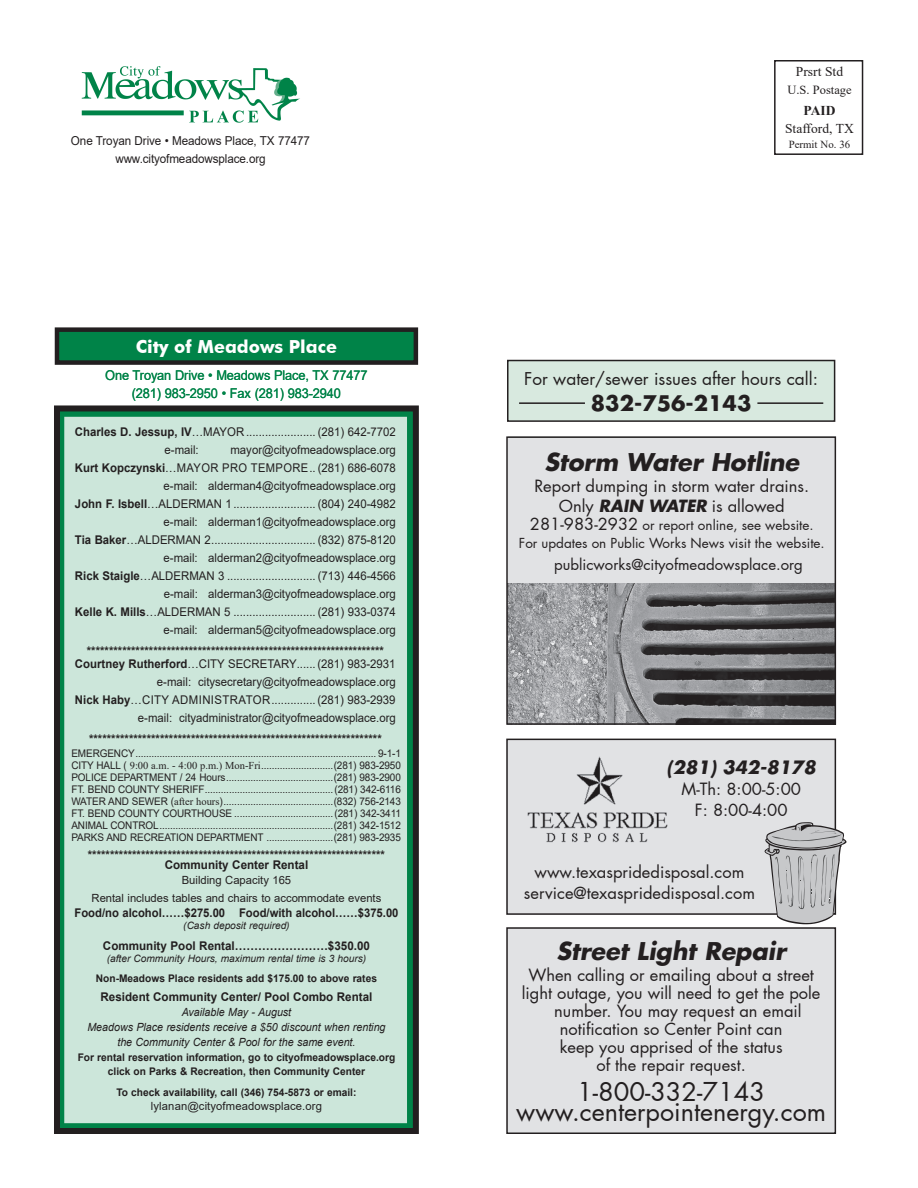
<style>
.page{position:relative;width:918px;height:1188px;background:#fff}
.page>*{position:absolute;margin:0;border:0;box-sizing:border-box;transform-origin:0 0}
.t1{font:25.35px "Futura";color:#231f20}
.t2{font:italic 700 23.85px "Futura";color:#231f20}
.t3{font:700 21px "Futura";color:#231f20}
.t4{font:700 18px "Futura BT";color:#fff}
.t5{font:italic 700 18px "Futura";color:#231f20}
.t6{font:17.25px "Futura";color:#231f20}
.t7{font:16.5px/18px "Futura";color:#231f20}
.t8{font:15px "Futura";color:#231f20}
.t9{font:13.5px "Futura";color:#231f20}
.Department_Text{font:13.5px "Arial";letter-spacing:-.01em;color:#008348;scale:.95 1}
.t10{font:13.5px "Times New Roman";color:#231f20}
.t11{font:700 13.5px "Times New Roman";color:#231f20}
.t12{font:12.45px "Times New Roman";color:#231f20}
.Department_Text-2{font:12.3px "Arial";letter-spacing:-.01em;color:#231f20;scale:.95 1}
.t13{font:12px/18px "Arial";color:#231f20;text-align:right;scale:.95 1}
.t14{font:700 12px/13.5px "Arial";color:#231f20;text-align:center;scale:.95 1}
.t15{font:12px "Arial";letter-spacing:.035em;color:#231f20;scale:.95 1}
.t16{font:700 12px "Arial";color:#231f20}
.t17{font:700 12px "Arial";color:#231f20;scale:.94 1}
.t18{font:italic 11.25px "Arial";color:#231f20;scale:.95 1}
.t19{font:11.25px "Arial";color:#231f20}
.t20{font:10.8px "Times New Roman";color:#231f20}
.Department_Text-3{font:10.5px "Arial";letter-spacing:-.01em;color:#231f20;scale:.95 1}
.t21{font:700 10.5px "Arial";color:#231f20}
.t22{font:italic 10.2px "Arial";color:#231f20}
.s1{font-weight:700}
.s2{font-weight:400}
.s3{font-family:"Times New Roman"}
.s4{font-weight:700;font-style:italic}
.s5{font-size:16.5px}
</style>
<div class="page">
<div style="left:774px;top:60px;width:89px;height:95px;border:2px solid #231f20"></div>
<div style="left:507px;top:928px;width:328px;height:205px;background:#e1e2e4"></div>
<div style="left:506px;top:927px;width:330px;height:207px;border:2px solid #231f20"></div>
<div style="left:508px;top:437px;width:328px;height:148px;background:#e1e2e4"></div>
<img style="left:509px;top:584px;width:324px;height:138px">
<div style="left:506px;top:436px;width:330px;height:289px;border:2px solid #231f20"></div>
<img style="left:81px;top:66px;width:219px;height:57px">
<div style="left:507px;top:739px;width:328px;height:175px;background:#e1e2e4"></div>
<div style="left:506px;top:739px;width:330px;height:176px;border:2px solid #231f20"></div>
<svg style="left:765px;top:822px;width:82px;height:102px"></svg>
<img style="left:527px;top:756px;width:141px;height:87px">
<div style="left:57px;top:330px;width:359px;height:33px;background:#008348"></div>
<div style="left:55px;top:327px;width:363px;height:38px;border:4px solid #231f20"></div>
<div style="left:57px;top:408px;width:359px;height:723px;background:#008348"></div>
<div style="left:54px;top:405px;width:365px;height:729px;border:6px solid #231f20"></div>
<div style="left:64px;top:417px;width:343px;height:706px;background:#cce6da;border:2px solid #fff"></div>
<div style="left:508px;top:361px;width:327px;height:60px;background:#d8e9df"></div>
<div style="left:507px;top:360px;width:328px;height:62px;border:2px solid #231f20"></div>
<hr style="left:519px;top:402px;width:66px;height:2px;background:#231f20">
<hr style="left:757px;top:402px;width:66px;height:2px;background:#231f20">
<p class="Department_Text-2" style="left:71px;top:132px;width:253px">One Troyan Drive • Meadows Place, TX 77477</p>
<p class="Department_Text-2" style="left:115px;top:150px;width:160px">www.cityofmeadowsplace.org</p>
<p class="t4" style="left:136px;top:336px;width:203px">City of Meadows Place</p>
<p class="Department_Text" style="left:105px;top:366px;width:278px">One Troyan Drive • Meadows Place, TX 77477</p>
<p class="Department_Text" style="left:132px;top:384px;width:222px">(281) 983-2950 • Fax (281) 983-2940</p>
<p class="t13" style="left:75px;top:422px;width:339px"><span class="s1">Charles D. Jessup, IV</span>…MAYOR ...................... (281) 642-7702</p>
<p class="t13" style="left:165px;top:440px;width:38px">e-mail:</p>
<p class="t13" style="left:230px;top:440px;width:176px">mayor@cityofmeadowsplace.org</p>
<p class="t15" style="left:75px;top:459px;width:339px"><span class="s1">Kurt Kopczynski</span>…MAYOR PRO TEMPORE.. (281) 686-6078</p>
<p class="t13" style="left:164px;top:476px;width:246px">e-mail: alderman4@cityofmeadowsplace.org</p>
<p class="t13" style="left:75px;top:494px;width:339px"><span class="s1">John F. Isbell</span>…ALDERMAN 1 .......................... (804) 240-4982 e-mail: alderman1@cityofmeadowsplace.org<br><span class="s1">Tia Baker</span>…ALDERMAN 2................................. (832) 875-8120 e-mail: alderman2@cityofmeadowsplace.org</p>
<p class="t13" style="left:75px;top:566px;width:339px"><span class="s1">Rick Staigle</span>…ALDERMAN 3 ............................ (713) 446-4566</p>
<p class="t13" style="left:164px;top:584px;width:246px">e-mail: alderman3@cityofmeadowsplace.org</p>
<p class="t13" style="left:75px;top:602px;width:339px"><span class="s1">Kelle K. Mills</span>…ALDERMAN 5 .......................... (281) 933-0374 e-mail: alderman5@cityofmeadowsplace.org</p>
<p class="t14" style="left:75px;top:644px;width:339px">*******************************************************************<br>Courtney Rutherford<span class="s2">…CITY SECRETARY......(281) 983-2931</span></p>
<p class="t13" style="left:157px;top:673px;width:253px">e-mail: citysecretary@cityofmeadowsplace.org</p>
<p class="t15" style="left:75px;top:692px;width:339px"><span class="s1">Nick Haby</span>…CITY ADMINISTRATOR..............(281) 983-2939</p>
<p class="t13" style="left:138px;top:709px;width:273px">e-mail: cityadministrator@cityofmeadowsplace.org</p>
<p class="t14" style="left:89px;top:732px;width:310px">******************************************************************</p>
<p class="Department_Text-3" style="left:71px;top:746px;width:348px">EMERGENCY.......................................................................................... 9-1-1</p>
<p class="Department_Text-3" style="left:71px;top:758px;width:348px">CITY HALL ( <span class="s3">9:00 a.m. - 4:00 p.m.) Mon-Fri</span>...........................(281) 983-2950</p>
<p class="Department_Text-3" style="left:71px;top:770px;width:348px">POLICE DEPARTMENT / 24 Hours........................................(281) 983-2900</p>
<p class="Department_Text-3" style="left:71px;top:782px;width:348px">FT. BEND COUNTY SHERIFF................................................(281) 342-6116</p>
<p class="Department_Text-3" style="left:71px;top:794px;width:348px">WATER AND SEWER (<span class="s3">after hours</span>).........................................(832) 756-2143</p>
<p class="Department_Text-3" style="left:71px;top:806px;width:348px">FT. BEND COUNTY COURTHOUSE .....................................(281) 342-3411</p>
<p class="Department_Text-3" style="left:71px;top:818px;width:348px">ANIMAL CONTROL.................................................................(281) 342-1512</p>
<p class="Department_Text-3" style="left:71px;top:830px;width:348px">PARKS AND RECREATION DEPARTMENT .........................(281) 983-2935</p>
<p class="t14" style="left:88px;top:848px;width:314px">*******************************************************************</p>
<p class="t16" style="left:165px;top:856px;width:145px">Community Center Rental</p>
<p class="t19" style="left:182px;top:872px;width:111px">Building Capacity 165</p>
<p class="t19" style="left:92px;top:890px;width:291px">Rental includes tables and chairs to accommodate events</p>
<p class="t17" style="left:74px;top:904px;width:346px">Food/no alcohol……$275.00 Food/with alcohol……$375.00</p>
<p class="t22" style="left:183px;top:919px;width:108px">(Cash deposit required)</p>
<p class="t16" style="left:103px;top:937px;width:269px">Community Pool Rental……………………$350.00</p>
<p class="t22" style="left:107px;top:952px;width:261px">(after Community Hours, maximum rental time is 3 hours)</p>
<p class="t21" style="left:96px;top:971px;width:283px">Non-Meadows Place residents add $175.00 to above rates</p>
<p class="t16" style="left:101px;top:989px;width:273px">Resident Community Center/ Pool Combo Rental</p>
<p class="t18" style="left:182px;top:1005px;width:117px">Available May - August</p>
<p class="t18" style="left:87px;top:1020px;width:315px">Meadows Place residents receive a $50 discount when renting</p>
<p class="t18" style="left:117px;top:1034px;width:252px">the Community Center &amp; Pool for the same event.</p>
<p class="t21" style="left:78px;top:1050px;width:319px">For rental reservation information, go to cityofmeadowsplace.org</p>
<p class="t21" style="left:108px;top:1064px;width:259px">click on Parks &amp; Recreation, then Community Center</p>
<p class="t21" style="left:117px;top:1085px;width:241px">To check availability, call (346) 754-5873 or email:</p>
<p class="t19" style="left:151px;top:1098px;width:172px">lylanan@cityofmeadowsplace.org</p>
<p class="t10" style="left:796px;top:62px;width:49px">Prsrt Std</p>
<p class="t12" style="left:787px;top:81px;width:66px">U.S. Postage</p>
<p class="t11" style="left:804px;top:100px;width:33px">PAID</p>
<p class="t10" style="left:785px;top:119px;width:70px">Stafford, TX</p>
<p class="t20" style="left:789px;top:136px;width:63px">Permit No. 36</p>
<p class="t6" style="left:524px;top:368px;width:295px">For water/sewer issues after hours call:</p>
<p class="t3" style="left:591px;top:389px;width:162px">832-756-2143</p>
<p class="t2" style="left:544px;top:446px;width:256px">Storm Water Hotline</p>
<p class="t7" style="left:534px;top:477px;width:276px">Report dumping in storm water drains.</p>
<p class="t7" style="left:559px;top:497px;width:227px">Only <span class="s4">RAIN WATER</span> is allowed</p>
<p class="t9" style="left:530px;top:516px;width:285px"><span class="s5">281-983-2932</span> or report online, see website.</p>
<p class="t9" style="left:519px;top:534px;width:307px">For updates on Public Works News visit the website.</p>
<p class="t8" style="left:554px;top:555px;width:250px">publicworks@cityofmeadowsplace.org</p>
<p class="t5" style="left:667px;top:755px;width:151px">(281) 342-8178</p>
<p class="t7" style="left:682px;top:780px;width:121px">M-Th: 8:00-5:00</p>
<p class="t7" style="left:695px;top:801px;width:94px">F: 8:00-4:00</p>
<p class="t7" style="left:534px;top:863px;width:211px">www.texaspridedisposal.com</p>
<p class="t7" style="left:524px;top:884px;width:233px">service@texaspridedisposal.com</p>
<p class="t2" style="left:557px;top:936px;width:231px">Street Light Repair</p>
<p class="t7" style="left:528px;top:966px;width:287px">When calling or emailing about a street</p>
<p class="t7" style="left:554px;top:984px;width:268px;text-indent:-32px">light outage, you will need to get the pole number. You may request an email</p>
<p class="t7" style="left:560px;top:1020px;width:224px">notification so Center Point can</p>
<p class="t7" style="left:560px;top:1038px;width:224px">keep you apprised of the status</p>
<p class="t7" style="left:596px;top:1056px;width:151px">of the repair request.</p>
<p class="t1" style="left:577px;top:1076px;width:189px">1-800-332-7143</p>
<p class="t1" style="left:516px;top:1095px;width:311px">www.centerpointenergy.com</p>
</div>
